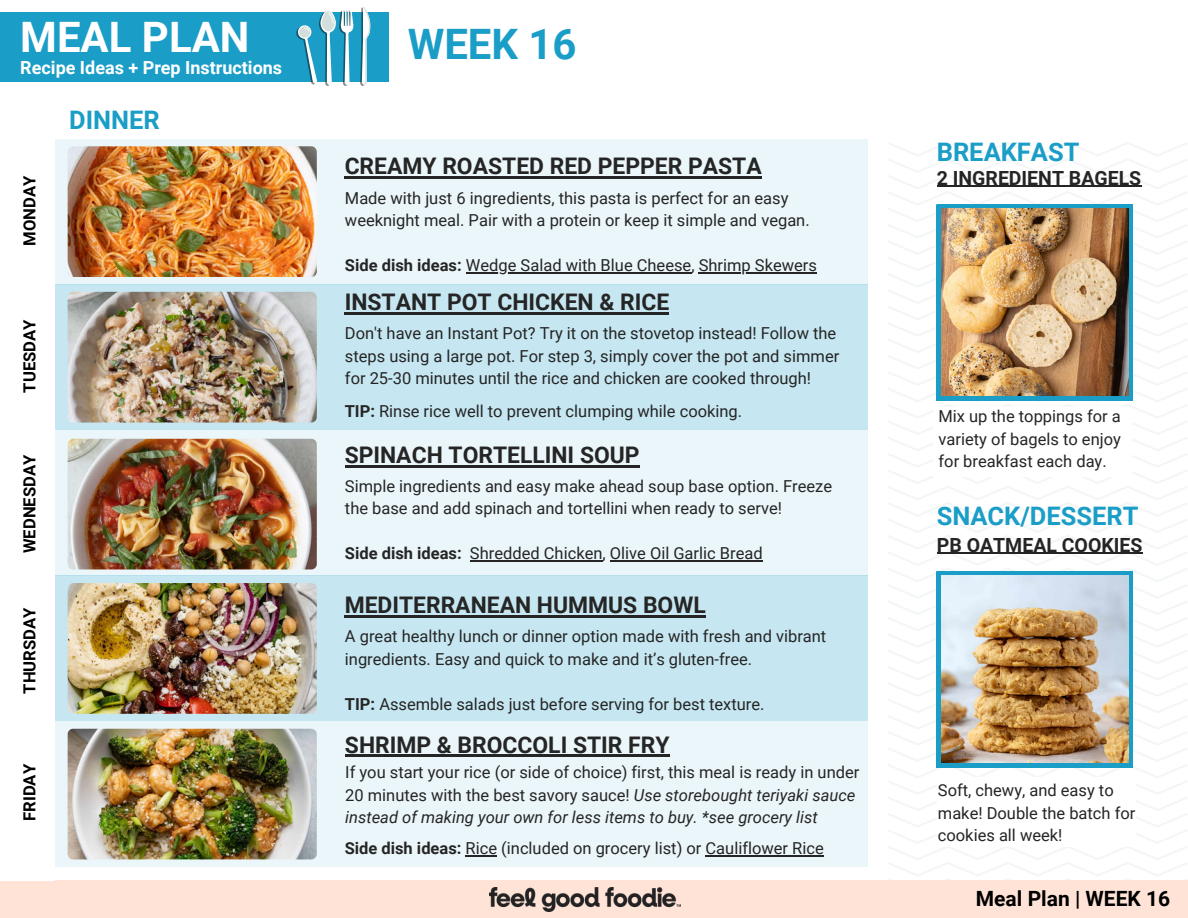
<style>
.page{position:relative;width:1188px;height:918px;background:#fff}
.page>*{position:absolute;margin:0;border:0;box-sizing:border-box;transform-origin:0 0}
.t1{font:700 42px "Roboto";color:#fff}
.t2{font:700 42px "Roboto";color:#1a9ec7}
.t3{font:700 25.5px "Roboto";color:#1a9ec7}
.t4{font:700 22.8px "Roboto";color:#252525}
.t5{font:700 21px "Roboto";color:#000}
.t6{font:700 19.5px "Roboto";color:#252525}
.t7{font:700 18px "Roboto";color:#fff}
.t8{font:700 16.65px "Roboto";color:#000}
.t9{font:16.5px/22.5px "Roboto";color:#252525}
.s1{font-weight:700}
.s2{font-style:italic}
</style>
<div class="page">
<div style="left:0;top:721px;width:868px;height:146px;background:#ebf6fa"></div>
<div style="left:0;top:576px;width:868px;height:145px;background:#c6e7f1"></div>
<div style="left:0;top:284px;width:868px;height:146px;background:#c6e7f1"></div>
<div style="left:0;top:430px;width:868px;height:146px;background:#ebf6fa"></div>
<div style="left:0;top:139px;width:868px;height:145px;background:#ebf6fa"></div>
<img style="left:68px;top:146px;width:249px;height:131px;border-radius:5px">
<img style="left:68px;top:292px;width:249px;height:131px;border-radius:5px">
<img style="left:68px;top:439px;width:249px;height:130px;border-radius:5px">
<img style="left:68px;top:583px;width:249px;height:131px;border-radius:5px">
<img style="left:68px;top:729px;width:249px;height:130px;border-radius:5px">
<div style="left:0;top:880px;width:1188px;height:38px;background:#ffe3d7"></div>
<div style="left:0;top:132px;width:55px;height:748px;background:#fff"></div>
<div style="left:0;top:12px;width:388px;height:70px;background:#1a9ec7"></div>
<svg style="left:296px;top:7px;width:75px;height:79px"></svg>
<svg style="left:888px;top:142px;width:299px;height:738px"></svg>
<img style="left:941px;top:576px;width:187px;height:187px">
<img style="left:489px;top:888px;width:192px;height:23px">
<div style="left:934px;top:407px;width:198px;height:69px;background:#fff"></div>
<div style="left:937px;top:777px;width:199px;height:70px;background:#fff"></div>
<hr style="left:937px;top:186px;width:204px;height:1px;background:#252525">
<hr style="left:937px;top:553px;width:206px;height:1px;background:#252525">
<hr style="left:345px;top:177px;width:417px;height:2px;background:#252525">
<hr style="left:466px;top:272px;width:225px;height:1px;background:#252525">
<hr style="left:699px;top:272px;width:118px;height:1px;background:#252525">
<hr style="left:345px;top:312px;width:324px;height:3px;background:#252525">
<hr style="left:345px;top:465px;width:295px;height:2px;background:#252525">
<hr style="left:470px;top:560px;width:133px;height:2px;background:#252525">
<hr style="left:610px;top:560px;width:153px;height:2px;background:#252525">
<hr style="left:345px;top:615px;width:361px;height:2px;background:#252525">
<hr style="left:345px;top:755px;width:324px;height:2px;background:#252525">
<hr style="left:466px;top:855px;width:31px;height:2px;background:#252525">
<hr style="left:706px;top:855px;width:118px;height:2px;background:#252525">
<p class="t1" style="left:20px;top:13px;width:231px">MEAL PLAN</p>
<p class="t7" style="left:20px;top:57px;width:263px">Recipe Ideas + Prep Instructions</p>
<p class="t8" style="left:20px;top:246px;width:72px;rotate:-90deg">MONDAY</p>
<p class="t8" style="left:20px;top:393px;width:75px;rotate:-90deg">TUESDAY</p>
<h3 class="t8" style="left:20px;top:553px;width:100px;rotate:-90deg">WEDNESDAY</h3>
<p class="t8" style="left:20px;top:694px;width:88px;rotate:-90deg">THURSDAY</p>
<p class="t8" style="left:20px;top:821px;width:58px;rotate:-90deg">FRIDAY</p>
<h3 class="t3" style="left:69px;top:105px;width:92px">DINNER</h3>
<p class="t2" style="left:408px;top:21px;width:170px">WEEK 16</p>
<p class="t4" style="left:345px;top:153px;width:419px">CREAMY ROASTED RED PEPPER PASTA</p>
<p class="t9" style="left:345px;top:187px;width:466px">Made with just 6 ingredients, this pasta is perfect for an easy weeknight meal. Pair with a protein or keep it simple and vegan.</p>
<p class="t9" style="left:345px;top:254px;width:474px"><span class="s1">Side dish ideas:</span> Wedge Salad with Blue Cheese, Shrimp Skewers</p>
<h2 class="t4" style="left:345px;top:289px;width:326px">INSTANT POT CHICKEN &amp; RICE</h2>
<h5 class="t9" style="left:345px;top:322px;width:496px">Don't have an Instant Pot? Try it on the stovetop instead! Follow the steps using a large pot. For step 3, simply cover the pot and simmer for 25-30 minutes until the rice and chicken are cooked through!</h5>
<p class="t9" style="left:345px;top:400px;width:399px"><span class="s1">TIP:</span> Rinse rice well to prevent clumping while cooking.</p>
<p class="t4" style="left:345px;top:442px;width:296px">SPINACH TORTELLINI SOUP</p>
<p class="t9" style="left:345px;top:475px;width:489px">Simple ingredients and easy make ahead soup base option. Freeze the base and add spinach and tortellini when ready to serve!</p>
<p class="t9" style="left:345px;top:542px;width:419px"><span class="s1">Side dish ideas:</span> Shredded Chicken, Olive Oil Garlic Bread</p>
<p class="t4" style="left:345px;top:592px;width:363px">MEDITERRANEAN HUMMUS BOWL</p>
<p class="t9" style="left:345px;top:625px;width:483px">A great healthy lunch or dinner option made with fresh and vibrant ingredients. Easy and quick to make and it’s gluten-free.</p>
<p class="t9" style="left:345px;top:693px;width:421px"><span class="s1">TIP:</span> Assemble salads just before serving for best texture.</p>
<h3 class="t4" style="left:345px;top:731px;width:326px">SHRIMP &amp; BROCCOLI STIR FRY</h3>
<p class="t9" style="left:345px;top:762px;width:516px">If you start your rice (or side of choice) first, this meal is ready in under<br>20 minutes with the best savory sauce! <span class="s2">Use storebought teriyaki sauce instead of making your own for less items to buy. *see grocery list</span></p>
<p class="t9" style="left:345px;top:837px;width:481px"><span class="s1">Side dish ideas:</span> Rice (included on grocery list) or Cauliflower Rice</p>
<p class="t3" style="left:937px;top:137px;width:144px">BREAKFAST</p>
<p class="t6" style="left:937px;top:167px;width:206px">2 INGREDIENT BAGELS</p>
<p class="t9" style="left:939px;top:406px;width:184px;text-align:justify">Mix up the toppings for a variety of bagels to enjoy for breakfast each day.</p>
<h3 class="t3" style="left:937px;top:502px;width:203px">SNACK/DESSERT</h3>
<h2 class="t6" style="left:937px;top:534px;width:207px">PB OATMEAL COOKIES</h2>
<p class="t9" style="left:938px;top:779px;width:199px">Soft, chewy, and easy to make! Double the batch for cookies all week!</p>
<p class="t5" style="left:976px;top:886px;width:196px">Meal Plan | WEEK 16</p>
</div>
